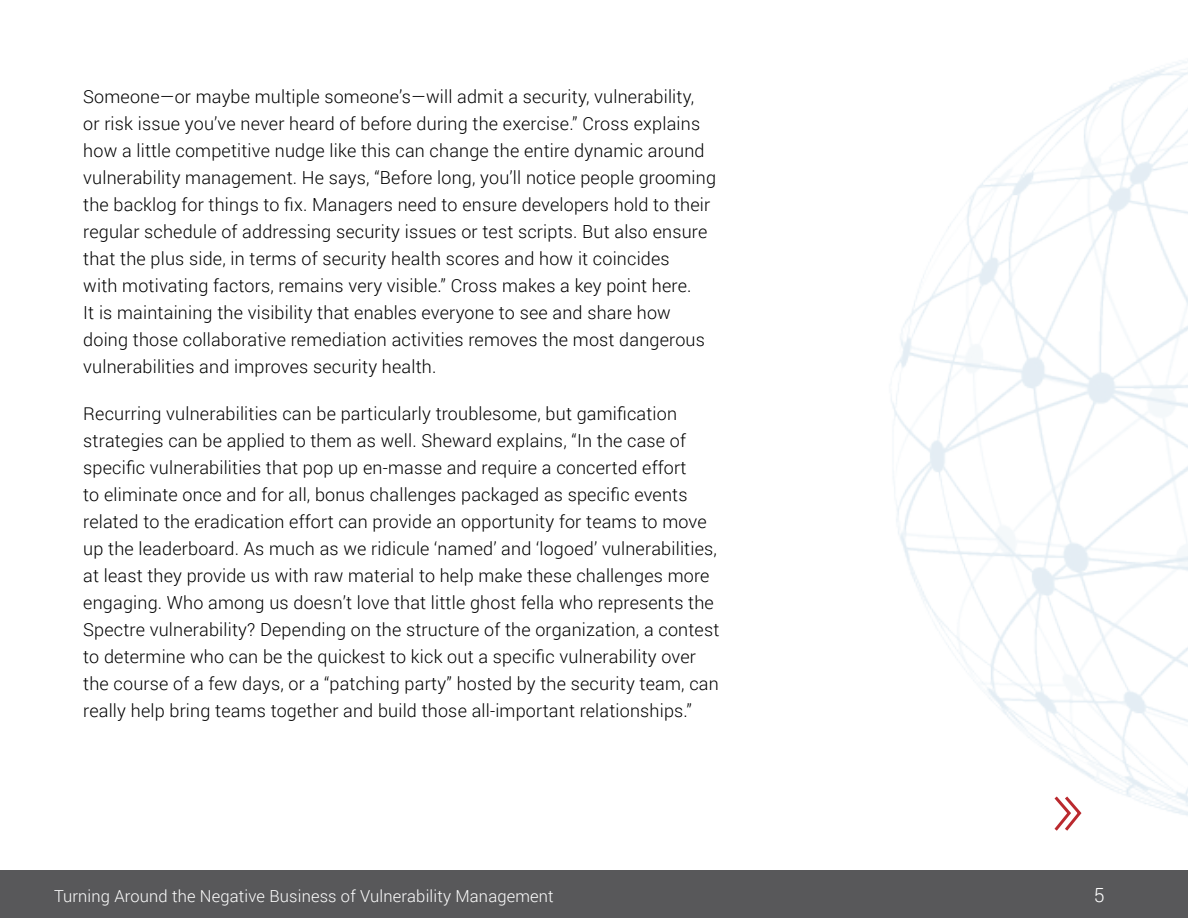
<style>
.page{position:relative;width:1188px;height:918px;background:#fff}
.page>*{position:absolute;margin:0;border:0;box-sizing:border-box;transform-origin:0 0}
.t1{font:300 19.5px "Roboto";color:#fff}
.t2{font:300 18px/27px "Roboto";letter-spacing:.01em;color:#000}
.t3{font:300 16.5px "Roboto";letter-spacing:.01em;color:#fff}
</style>
<div class="page">
<div style="left:0;top:871px;width:1188px;height:47px;background:#58585a"></div>
<img style="left:891px;top:61px;width:297px;height:770px">
<p class="t2" style="left:83px;top:82px;width:634px">Someone—or maybe multiple someone’s—will admit a security, vulnerability,<br>or risk issue you’ve never heard of before during the exercise.” Cross explains how a little competitive nudge like this can change the entire dynamic around vulnerability management. He says, “Before long, you’ll notice people grooming the backlog for things to fix. Managers need to ensure developers hold to their regular schedule of addressing security issues or test scripts. But also ensure that the plus side, in terms of security health scores and how it coincides<br>with motivating factors, remains very visible.” Cross makes a key point here.<br>It is maintaining the visibility that enables everyone to see and share how doing those collaborative remediation activities removes the most dangerous vulnerabilities and improves security health.</p>
<p class="t2" style="left:83px;top:400px;width:638px">Recurring vulnerabilities can be particularly troublesome, but gamification strategies can be applied to them as well. Sheward explains, “In the case of specific vulnerabilities that pop up en-masse and require a concerted effort<br>to eliminate once and for all, bonus challenges packaged as specific events related to the eradication effort can provide an opportunity for teams to move up the leaderboard. As much as we ridicule ‘named’ and ‘logoed’ vulnerabilities, at least they provide us with raw material to help make these challenges more engaging. Who among us doesn’t love that little ghost fella who represents the Spectre vulnerability? Depending on the structure of the organization, a contest to determine who can be the quickest to kick out a specific vulnerability over the course of a few days, or a “patching party” hosted by the security team, can really help bring teams together and build those all-important relationships.”</p>
<p class="t3" style="left:54px;top:885px;width:501px">Turning Around the Negative Business of Vulnerability Management</p>
<p class="t1" style="left:1094px;top:881px;width:12px">5</p>
</div>
